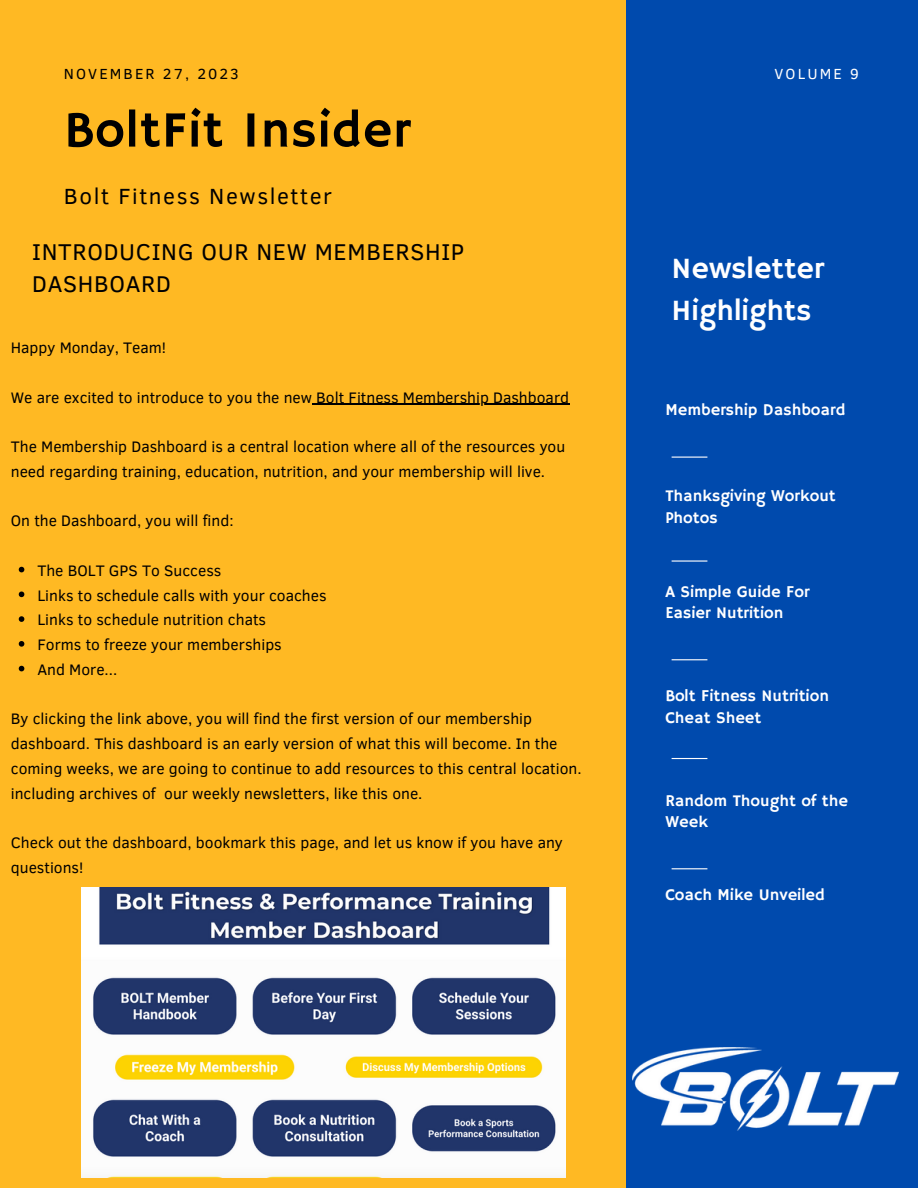
<style>
.page{position:relative;width:918px;height:1188px;background:#ffb923}
.page>*{position:absolute;margin:0;border:0;box-sizing:border-box;transform-origin:0 0}
.t1{font:51px "Hammersmith One";letter-spacing:.02em;color:#000001}
.t2{font:30px "Hammersmith One";color:#fff}
.t3{font:23.4px/31.8px "Clear Sans";letter-spacing:.03em;color:#000001}
.t4{font:22.5px "Clear Sans";letter-spacing:.07em;color:#000001}
.t5{font:16.5px/21.3px "Hammersmith One";color:#fff}
.t6{font:15.6px/24.8px "Clear Sans";color:#000001}
.t7{font:15px "Clear Sans";letter-spacing:.14em;color:#000001}
.t8{font:15px "Clear Sans";letter-spacing:.14em;color:#fff}
</style>
<div class="page">
<div style="left:626px;top:0;width:292px;height:1188px;background:#004aad"></div>
<hr style="left:672px;top:457px;width:35px;height:1px;background:#fff">
<hr style="left:672px;top:758px;width:35px;height:1px;background:#fff">
<hr style="left:672px;top:560px;width:35px;height:2px;background:#fff">
<hr style="left:672px;top:659px;width:35px;height:1px;background:#fff">
<img style="left:632px;top:1048px;width:267px;height:83px">
<hr style="left:672px;top:868px;width:35px;height:1px;background:#fff">
<img style="left:82px;top:887px;width:483px;height:291px">
<hr style="left:312px;top:404px;width:257px;height:1px;background:#000001">
<svg style="left:19px;top:567px;width:5px;height:5px"></svg>
<svg style="left:19px;top:592px;width:5px;height:5px"></svg>
<svg style="left:19px;top:616px;width:5px;height:6px"></svg>
<svg style="left:19px;top:641px;width:5px;height:6px"></svg>
<svg style="left:19px;top:666px;width:5px;height:5px"></svg>
<p class="t7" style="left:64px;top:62px;width:177px">NOVEMBER 27, 2023</p>
<p class="t8" style="left:775px;top:62px;width:86px">VOLUME 9</p>
<p class="t1" style="left:64px;top:101px;width:348px">BoltFit Insider</p>
<p class="t4" style="left:64px;top:180px;width:270px">Bolt Fitness Newsletter</p>
<p class="t3" style="left:32px;top:234px;width:434px">INTRODUCING OUR NEW MEMBERSHIP<br>DASHBOARD</p>
<p class="t6" style="left:11px;top:334px;width:157px">Happy Monday, Team!</p>
<p class="t6" style="left:11px;top:384px;width:560px">We are excited to introduce to you the new Bolt Fitness Membership Dashboard</p>
<p class="t6" style="left:11px;top:433px;width:556px">The Membership Dashboard is a central location where all of the resources you need regarding training, education, nutrition, and your membership will live.</p>
<p class="t6" style="left:11px;top:508px;width:224px">On the Dashboard, you will find:</p>
<p class="t6" style="left:37px;top:557px;width:186px">The BOLT GPS To Success</p>
<p class="t6" style="left:37px;top:582px;width:291px">Links to schedule calls with your coaches</p>
<p class="t6" style="left:37px;top:607px;width:230px">Links to schedule nutrition chats</p>
<p class="t6" style="left:37px;top:631px;width:246px">Forms to freeze your memberships</p>
<p class="t6" style="left:37px;top:656px;width:81px">And More...</p>
<p class="t6" style="left:11px;top:706px;width:572px">By clicking the link above, you will find the first version of our membership dashboard. This dashboard is an early version of what this will become. In the coming weeks, we are going to continue to add resources to this central location. including archives of our weekly newsletters, like this one.</p>
<p class="t6" style="left:11px;top:829px;width:554px">Check out the dashboard, bookmark this page, and let us know if you have any questions!</p>
<p class="t2" style="left:672px;top:251px;width:154px">Newsletter</p>
<p class="t2" style="left:672px;top:293px;width:141px">Highlights</p>
<p class="t5" style="left:665px;top:399px;width:181px">Membership Dashboard</p>
<p class="t5" style="left:665px;top:486px;width:172px">Thanksgiving Workout<br>Photos</p>
<p class="t5" style="left:665px;top:582px;width:146px">A Simple Guide For<br>Easier Nutrition</p>
<p class="t5" style="left:665px;top:686px;width:165px">Bolt Fitness Nutrition<br>Cheat Sheet</p>
<p class="t5" style="left:665px;top:790px;width:184px">Random Thought of the<br>Week</p>
<p class="t5" style="left:665px;top:885px;width:161px">Coach Mike Unveiled</p>
</div>
